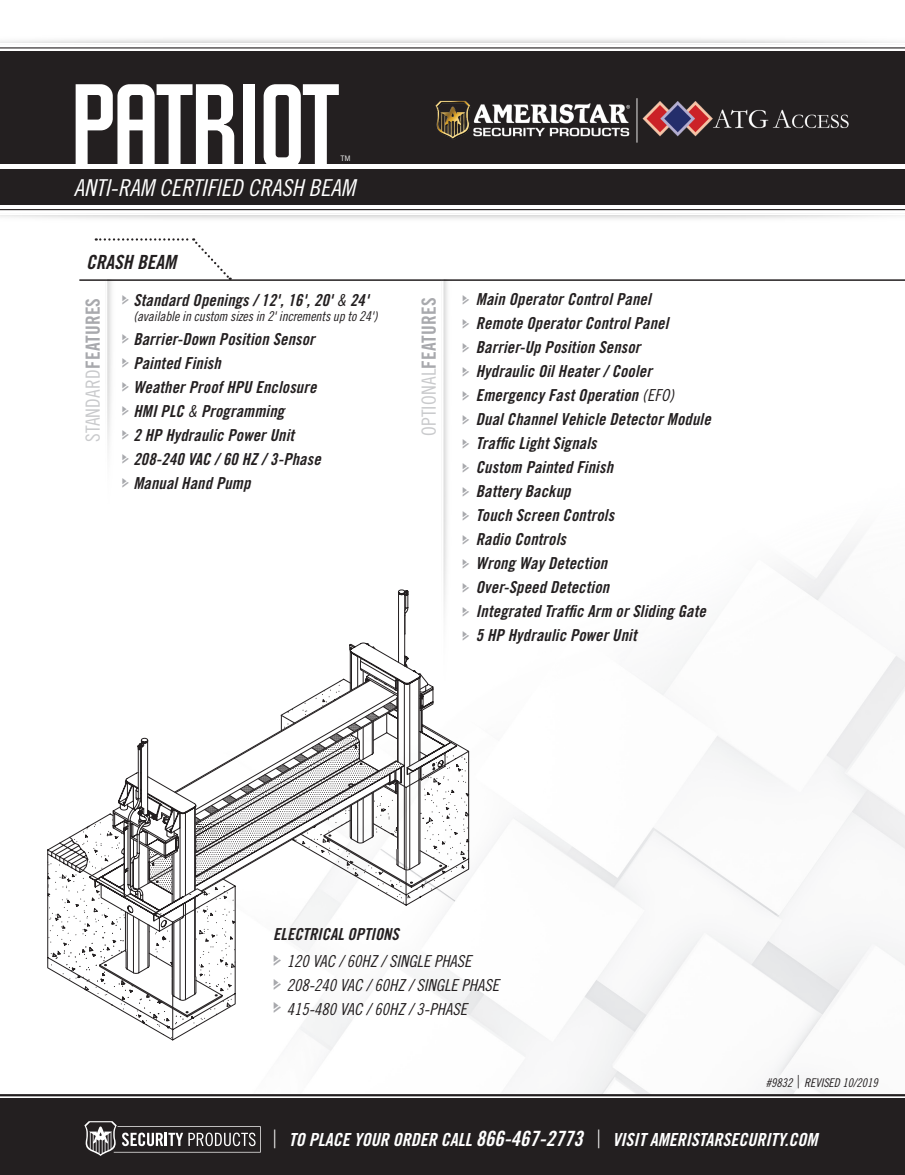
<style>
.page{position:relative;width:905px;height:1175px;background:#fff}
.page>*{position:absolute;margin:0;border:0;box-sizing:border-box;transform-origin:0 0}
.t1{font:119.85px "Solano Gothic MVB Std Bd Retro Cap";letter-spacing:-.05em;color:#fff}
.t2{font:23.25px "Trade Gothic LT Std Cn 18 Obl";color:#fff}
.t3{font:19.5px "Trade Gothic LT Std Cn 18";letter-spacing:.01em;color:#c9cacc}
.t4{font:19.5px "Trade Gothic LT Std Bd Cn 20 Obl";color:#231f20}
.t5{font:18px "Trade Gothic LT Std Bd Cn 20 Obl";color:#fff}
.t6{font:16.5px "Trade Gothic LT Std Bd Cn 20 Obl";letter-spacing:.01em;color:#231f20}
.t7{font:16.5px "Trade Gothic LT Std Cn 18 Obl";color:#231f20}
.t8{font:13.5px "Trade Gothic LT Std Cn 18 Obl";letter-spacing:-.01em;color:#231f20}
.t9{font:12px "Trade Gothic LT Std Cn 18 Obl";color:#231f20}
.t10{font:12px "Pointers";color:#a8a9ad}
.t11{font:10.5px "Pointers";color:#a8a9ad}
.t12{font:7.5px "Trade Gothic LT Std";color:#fff}
.s1{font-family:"Trade Gothic LT Std Cn 18 Obl"}
.s2{font-family:"Trade Gothic LT Std Bd Cn 20";color:#a8a9ad}
.s3{font-family:"Trade Gothic LT Std";font-weight:300;font-size:25.2px}
.s4{font-size:21px}
</style>
<div class="page">
<img style="left:0;top:169px;width:904px;height:925px">
<div style="left:0;top:52px;width:904px;height:112px;background:#231f20"></div>
<img style="left:0;top:39px;width:904px;height:13px">
<img style="left:0;top:205px;width:904px;height:44px">
<hr style="left:0;top:47px;width:904px;height:1px;background:#231f20">
<hr style="left:0;top:209px;width:904px;height:1px;background:#231f20">
<div style="left:0;top:170px;width:904px;height:35px;background:#231f20"></div>
<svg style="left:96px;top:238px;width:135px;height:41px"></svg>
<hr style="left:79px;top:279px;width:825px;height:2px;background:#231f20">
<img style="left:95px;top:280px;width:42px;height:346px">
<img style="left:430px;top:279px;width:43px;height:569px">
<svg style="left:113px;top:589px;width:321px;height:88px"></svg>
<svg style="left:121px;top:590px;width:298px;height:88px"></svg>
<svg style="left:127px;top:607px;width:281px;height:71px"></svg>
<svg style="left:47px;top:678px;width:422px;height:362px"></svg>
<svg style="left:47px;top:680px;width:422px;height:348px"></svg>
<svg style="left:47px;top:702px;width:350px;height:175px"></svg>
<hr style="left:0;top:1094px;width:904px;height:2px;background:#231f20">
<div style="left:0;top:1098px;width:904px;height:76px;background:#231f20"></div>
<svg style="left:84px;top:1121px;width:177px;height:34px"></svg>
<img style="left:435px;top:98px;width:414px;height:45px">
<p class="t1" style="left:67px;top:60px;width:274px">PATriot</p>
<p class="t12" style="left:340px;top:154px;width:12px">TM</p>
<p class="t2" style="left:74px;top:173px;width:283px">ANTI-RAM CERTIFIED CRASH BEAM</p>
<p class="t4" style="left:86px;top:250px;width:91px">CRASH BEAM</p>
<p class="t6" style="left:133px;top:290px;width:237px">Standard Openings / 12', 16', 20' <span class="s1">&amp;</span> 24'</p>
<p class="t8" style="left:133px;top:308px;width:245px">(available in custom sizes in 2' increments up to 24')</p>
<p class="t6" style="left:133px;top:329px;width:183px">Barrier-Down Position Sensor</p>
<p class="t6" style="left:133px;top:353px;width:89px">Painted Finish</p>
<p class="t6" style="left:133px;top:377px;width:184px">Weather Proof HPU Enclosure</p>
<p class="t6" style="left:133px;top:401px;width:152px">HMI PLC <span class="s1">&amp;</span> Programming</p>
<p class="t6" style="left:133px;top:425px;width:162px">2 HP Hydraulic Power Unit</p>
<p class="t6" style="left:133px;top:449px;width:189px">208-240 VAC / 60 HZ / 3-Phase</p>
<p class="t6" style="left:133px;top:473px;width:118px">Manual Hand Pump</p>
<p class="t3" style="left:81px;top:442px;width:146px;rotate:-90deg">STANDARD<span class="s2">FEATURES</span></p>
<p class="t11" style="left:122px;top:295px;width:9px">j</p>
<p class="t11" style="left:122px;top:334px;width:9px">j</p>
<p class="t11" style="left:122px;top:358px;width:9px">j</p>
<p class="t11" style="left:122px;top:382px;width:9px">j</p>
<p class="t11" style="left:122px;top:406px;width:9px">j</p>
<p class="t11" style="left:122px;top:430px;width:9px">j</p>
<p class="t11" style="left:122px;top:454px;width:9px">j</p>
<p class="t11" style="left:122px;top:478px;width:9px">j</p>
<p class="t6" style="left:476px;top:289px;width:176px">Main Operator Control Panel</p>
<p class="t6" style="left:476px;top:313px;width:194px">Remote Operator Control Panel</p>
<p class="t6" style="left:476px;top:337px;width:166px">Barrier-Up Position Sensor</p>
<p class="t6" style="left:476px;top:361px;width:177px">Hydraulic Oil Heater / Cooler</p>
<p class="t6" style="left:476px;top:385px;width:200px">Emergency Fast Operation <span class="s1">(EFO)</span></p>
<p class="t6" style="left:476px;top:409px;width:236px">Dual Channel Vehicle Detector Module</p>
<p class="t6" style="left:476px;top:433px;width:122px">Traffic Light Signals</p>
<p class="t6" style="left:476px;top:457px;width:139px">Custom Painted Finish</p>
<p class="t6" style="left:476px;top:481px;width:96px">Battery Backup</p>
<p class="t6" style="left:476px;top:505px;width:140px">Touch Screen Controls</p>
<p class="t6" style="left:476px;top:529px;width:92px">Radio Controls</p>
<p class="t6" style="left:476px;top:553px;width:133px">Wrong Way Detection</p>
<p class="t6" style="left:476px;top:577px;width:135px">Over-Speed Detection</p>
<p class="t6" style="left:476px;top:601px;width:231px">Integrated Traffic Arm or Sliding Gate</p>
<p class="t6" style="left:476px;top:625px;width:162px">5 HP Hydraulic Power Unit</p>
<p class="t3" style="left:417px;top:436px;width:140px;rotate:-90deg">OPTIONAL<span class="s2">FEATURES</span></p>
<p class="t11" style="left:463px;top:295px;width:9px">j</p>
<p class="t11" style="left:463px;top:319px;width:9px">j</p>
<p class="t11" style="left:463px;top:343px;width:9px">j</p>
<p class="t11" style="left:463px;top:367px;width:9px">j</p>
<p class="t11" style="left:463px;top:391px;width:9px">j</p>
<p class="t11" style="left:463px;top:415px;width:9px">j</p>
<p class="t11" style="left:463px;top:439px;width:9px">j</p>
<p class="t11" style="left:463px;top:463px;width:9px">j</p>
<p class="t11" style="left:463px;top:487px;width:9px">j</p>
<p class="t11" style="left:463px;top:511px;width:9px">j</p>
<p class="t11" style="left:463px;top:535px;width:9px">j</p>
<p class="t11" style="left:463px;top:559px;width:9px">j</p>
<p class="t11" style="left:463px;top:583px;width:9px">j</p>
<p class="t11" style="left:463px;top:607px;width:9px">j</p>
<p class="t11" style="left:463px;top:631px;width:9px">j</p>
<p class="t6" style="left:273px;top:924px;width:127px">ELECTRICAL OPTIONS</p>
<p class="t7" style="left:287px;top:951px;width:186px">120 VAC / 60HZ / SINGLE PHASE</p>
<p class="t7" style="left:287px;top:975px;width:214px">208-240 VAC / 60HZ / SINGLE PHASE</p>
<p class="t7" style="left:287px;top:999px;width:182px">415-480 VAC / 60HZ / 3-PHASE</p>
<p class="t10" style="left:274px;top:955px;width:10px">j</p>
<p class="t10" style="left:274px;top:978px;width:10px">j</p>
<p class="t10" style="left:274px;top:1001px;width:10px">j</p>
<p class="t9" style="left:766px;top:1075px;width:113px">#9832 | REVISED 10/2019</p>
<p class="t5" style="left:273px;top:1128px;width:546px"><span class="s3">|</span> TO PLACE YOUR ORDER CALL <span class="s4">866-467-2773</span> <span class="s3">|</span> VISIT AMERISTARSECURITY.COM</p>
</div>
